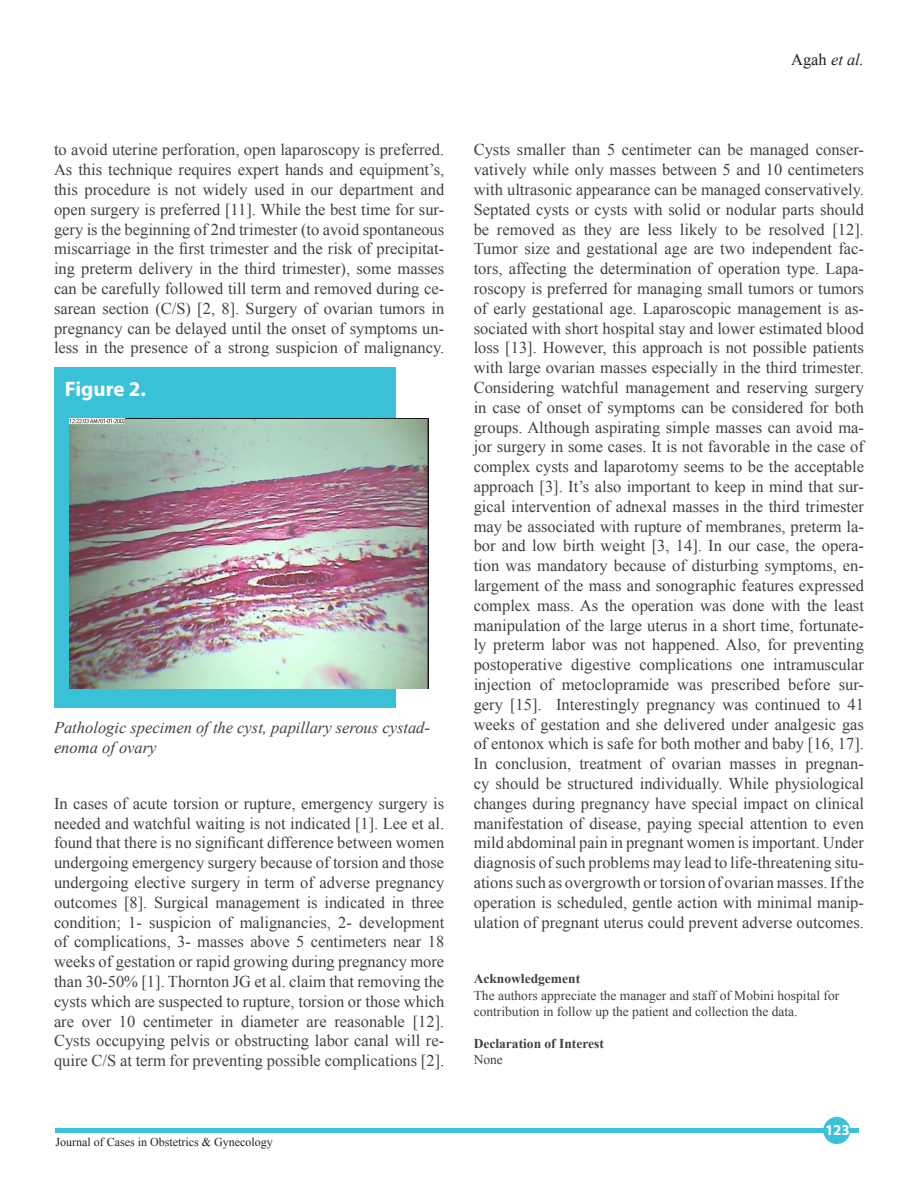
<style>
.page{position:relative;width:918px;height:1188px;background:#fff}
.page>*{position:absolute;margin:0;border:0;box-sizing:border-box;transform-origin:0 0}
.t1{font:700 21px "Myriad Pro";color:#fff}
.t2{font:16.5px/19.8px "Times New Roman";color:#414042;text-align:justify}
.t3{font:italic 16.5px/19.8px "Times New Roman";color:#414042}
.t4{font:italic 16.5px "Times New Roman";color:#231f20}
.t5{font:700 15px "Myriad Pro";color:#fff}
.t6{font:13.5px/16.2px "Times New Roman";color:#414042}
.t7{font:700 13.5px "Times New Roman";color:#414042}
.t8{font:12px "Times New Roman";color:#231f20}
.s1{font-style:normal}
</style>
<div class="page">
<div style="left:56px;top:1128px;width:804px;height:5px;background:#3cc2d7"></div>
<div style="left:823px;top:1117px;width:27px;height:27px;background:#3cc2d7;border-radius:50%"></div>
<div style="left:54px;top:368px;width:342px;height:340px;background:#39c2d7"></div>
<img style="left:69px;top:418px;width:360px;height:270px">
<p class="t4" style="left:791px;top:49px;width:74px"><span class="s1">Agah</span> et al.</p>
<p class="t2" style="left:54px;top:140px;width:392px">to avoid uterine perforation, open laparoscopy is preferred.<br>As this technique requires expert hands and equipment’s, this procedure is not widely used in our department and open surgery is preferred [11]. While the best time for sur&shy;gery is the beginning of 2nd trimester (to avoid spontaneous miscarriage in the first trimester and the risk of precipitat&shy;ing preterm delivery in the third trimester), some masses can be carefully followed till term and removed during ce&shy;sarean section (C/S) [2, 8]. Surgery of ovarian tumors in pregnancy can be delayed until the onset of symptoms un&shy;less in the presence of a strong suspicion of malignancy.</p>
<p class="t1" style="left:65px;top:375px;width:83px">Figure 2.</p>
<p class="t3" style="left:54px;top:717px;width:378px">Pathologic specimen of the cyst, papillary serous cystad&shy;enoma of ovary</p>
<p class="t2" style="left:54px;top:793px;width:392px">In cases of acute torsion or rupture, emergency surgery is needed and watchful waiting is not indicated [1]. Lee et al. found that there is no significant difference between women undergoing emergency surgery because of torsion and those undergoing elective surgery in term of adverse pregnancy outcomes [8]. Surgical management is indicated in three condition; 1- suspicion of malignancies, 2- development of complications, 3- masses above 5 centimeters near 18 weeks of gestation or rapid growing during pregnancy more than 30-50% [1]. Thornton JG et al. claim that removing the cysts which are suspected to rupture, torsion or those which are over 10 centimeter in diameter are reasonable [12].<br>Cysts occupying pelvis or obstructing labor canal will re&shy;quire C/S at term for preventing possible complications [2].</p>
<p class="t8" style="left:56px;top:1134px;width:219px">Journal of Cases in Obstetrics &amp; Gynecology</p>
<p class="t2" style="left:474px;top:140px;width:392px">Cysts smaller than 5 centimeter can be managed conser&shy;vatively while only masses between 5 and 10 centimeters with ultrasonic appearance can be managed conservatively.<br>Septated cysts or cysts with solid or nodular parts should be removed as they are less likely to be resolved [12].</p>
<p class="t2" style="left:474px;top:239px;width:392px">Tumor size and gestational age are two independent fac&shy;tors, affecting the determination of operation type. Lapa&shy;roscopy is preferred for managing small tumors or tumors of early gestational age. Laparoscopic management is as&shy;sociated with short hospital stay and lower estimated blood loss [13]. However, this approach is not possible patients with large ovarian masses especially in the third trimester.<br>Considering watchful management and reserving surgery in case of onset of symptoms can be considered for both groups. Although aspirating simple masses can avoid ma&shy;jor surgery in some cases. It is not favorable in the case of complex cysts and laparotomy seems to be the acceptable approach [3]. It’s also important to keep in mind that sur&shy;gical intervention of adnexal masses in the third trimester may be associated with rupture of membranes, preterm la&shy;bor and low birth weight [3, 14]. In our case, the opera&shy;tion was mandatory because of disturbing symptoms, en&shy;largement of the mass and sonographic features expressed complex mass. As the operation was done with the least manipulation of the large uterus in a short time, fortunate&shy;ly preterm labor was not happened. Also, for preventing postoperative digestive complications one intramuscular injection of metoclopramide was prescribed before sur&shy;gery [15]. Interestingly pregnancy was continued to 41 weeks of gestation and she delivered under analgesic gas of entonox which is safe for both mother and baby [16, 17].</p>
<p class="t2" style="left:474px;top:754px;width:392px">In conclusion, treatment of ovarian masses in pregnan&shy;cy should be structured individually. While physiological changes during pregnancy have special impact on clinical manifestation of disease, paying special attention to even mild abdominal pain in pregnant women is important. Under diagnosis of such problems may lead to life-threatening situ&shy;ations such as overgrowth or torsion of ovarian masses. If the operation is scheduled, gentle action with minimal manip&shy;ulation of pregnant uterus could prevent adverse outcomes.</p>
<p class="t7" style="left:474px;top:970px;width:108px">Acknowledgement</p>
<p class="t6" style="left:474px;top:987px;width:367px">The authors appreciate the manager and staff of Mobini hospital for contribution in follow up the patient and collection the data.</p>
<p class="t7" style="left:474px;top:1034px;width:132px">Declaration of Interest</p>
<p class="t6" style="left:474px;top:1052px;width:31px">None</p>
<p class="t5" style="left:825px;top:1120px;width:26px">123</p>
</div>
